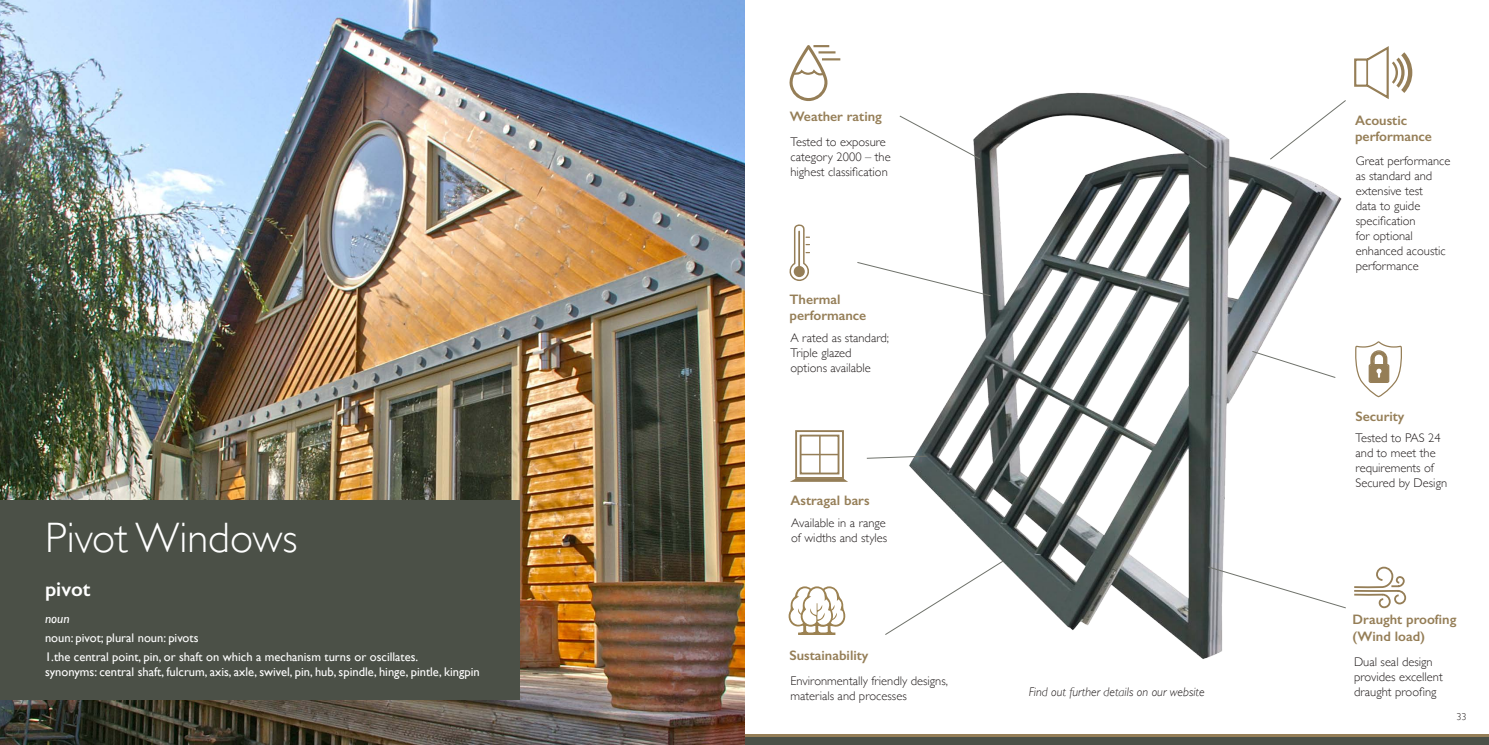
<style>
.page{position:relative;width:1489px;height:745px;background:#fff}
.page>*{position:absolute;margin:0;border:0;box-sizing:border-box;transform-origin:0 0}
.t1{font:300 42.5px "Gill Sans";color:#fff}
.t2{font:600 20.5px "Gill Sans";color:#fff}
.t3{font:600 13.75px/16.5px "Gill Sans";color:#957e57}
.t4{font:italic 13.25px "Gill Sans";color:#fff}
.t5{font:300 12.5px/15px "Gill Sans";color:#241f1f}
.t6{font:12.5px/19.1px "Gill Sans";color:#fff}
.t7{font:italic 300 12.5px "Gill Sans";color:#241f1f}
.t8{font:300 10px "Gill Sans";color:#241f1f}
</style>
<div class="page">
<div style="left:0;top:736px;width:1488px;height:8px;background:#4b5047"></div>
<hr style="left:0;top:734px;width:1488px;height:2px;background:#957e57">
<img style="left:0;top:0;width:744px;height:744px">
<div style="left:0;top:500px;width:519px;height:199px;background:#4b5047"></div>
<img style="left:909px;top:92px;width:437px;height:567px">
<svg style="left:1251px;top:350px;width:84px;height:28px"></svg>
<svg style="left:1354px;top:46px;width:58px;height:53px"></svg>
<svg style="left:1269px;top:99px;width:77px;height:61px"></svg>
<svg style="left:1354px;top:566px;width:52px;height:42px"></svg>
<svg style="left:1207px;top:566px;width:139px;height:42px"></svg>
<svg style="left:788px;top:586px;width:58px;height:49px"></svg>
<div style="left:798px;top:632px;width:37px;height:2px;background:#9c8252;border:1px solid #9c8252"></div>
<svg style="left:885px;top:560px;width:118px;height:75px"></svg>
<svg style="left:789px;top:45px;width:51px;height:56px"></svg>
<svg style="left:899px;top:115px;width:81px;height:45px"></svg>
<svg style="left:867px;top:455px;width:59px;height:3px"></svg>
<svg style="left:857px;top:261px;width:134px;height:35px"></svg>
<svg style="left:789px;top:224px;width:21px;height:57px"></svg>
<div style="left:795px;top:430px;width:48px;height:48px;border:2px solid #957e57"></div>
<div style="left:799px;top:434px;width:40px;height:40px;border:2px solid #957e57"></div>
<hr style="left:819px;top:435px;width:1px;height:38px;background:#957e57">
<hr style="left:800px;top:453px;width:38px;height:2px;background:#957e57">
<svg style="left:791px;top:478px;width:56px;height:3px"></svg>
<svg style="left:1355px;top:341px;width:47px;height:57px"></svg>
<h1 class="t1" style="left:45px;top:504px;width:254px">Pivot Windows</h1>
<h2 class="t2" style="left:45px;top:576px;width:47px">pivot</h2>
<p class="t4" style="left:45px;top:610px;width:26px">noun</p>
<p class="t6" style="left:45px;top:627px;width:375px">noun: pivot; plural noun: pivots<br>1.the central point, pin, or shaft on which a mechanism turns or oscillates.</p>
<p class="t6" style="left:45px;top:661px;width:436px">synonyms: central shaft, fulcrum, axis, axle, swivel, pin, hub, spindle, hinge, pintle, kingpin</p>
<p class="t3" style="left:789px;top:108px;width:94px">Weather rating</p>
<p class="t5" style="left:790px;top:134px;width:102px">Tested to exposure category 2000 – the highest classification</p>
<p class="t3" style="left:789px;top:291px;width:78px">Thermal performance</p>
<p class="t5" style="left:790px;top:330px;width:100px">A rated as standard;<br>Triple glazed options available</p>
<p class="t3" style="left:790px;top:491px;width:81px">Astragal bars</p>
<p class="t5" style="left:791px;top:514px;width:98px">Available in a range of widths and styles</p>
<p class="t3" style="left:789px;top:646px;width:80px">Sustainability</p>
<p class="t5" style="left:790px;top:672px;width:159px">Environmentally friendly designs, materials and processes</p>
<p class="t7" style="left:1028px;top:684px;width:177px">Find out further details on our website</p>
<p class="t3" style="left:1354px;top:112px;width:78px">Acoustic performance</p>
<p class="t5" style="left:1355px;top:152px;width:96px">Great performance as standard and extensive test<br>data to guide specification<br>for optional enhanced acoustic performance</p>
<p class="t3" style="left:1355px;top:407px;width:51px">Security</p>
<p class="t5" style="left:1355px;top:429px;width:93px">Tested to PAS 24 and to meet the requirements of<br>Secured by Design</p>
<p class="t3" style="left:1352px;top:610px;width:105px">Draught proofing (Wind load)</p>
<p class="t5" style="left:1353px;top:653px;width:90px">Dual seal design provides excellent draught proofing</p>
<p class="t8" style="left:1456px;top:708px;width:11px">33</p>
</div>
